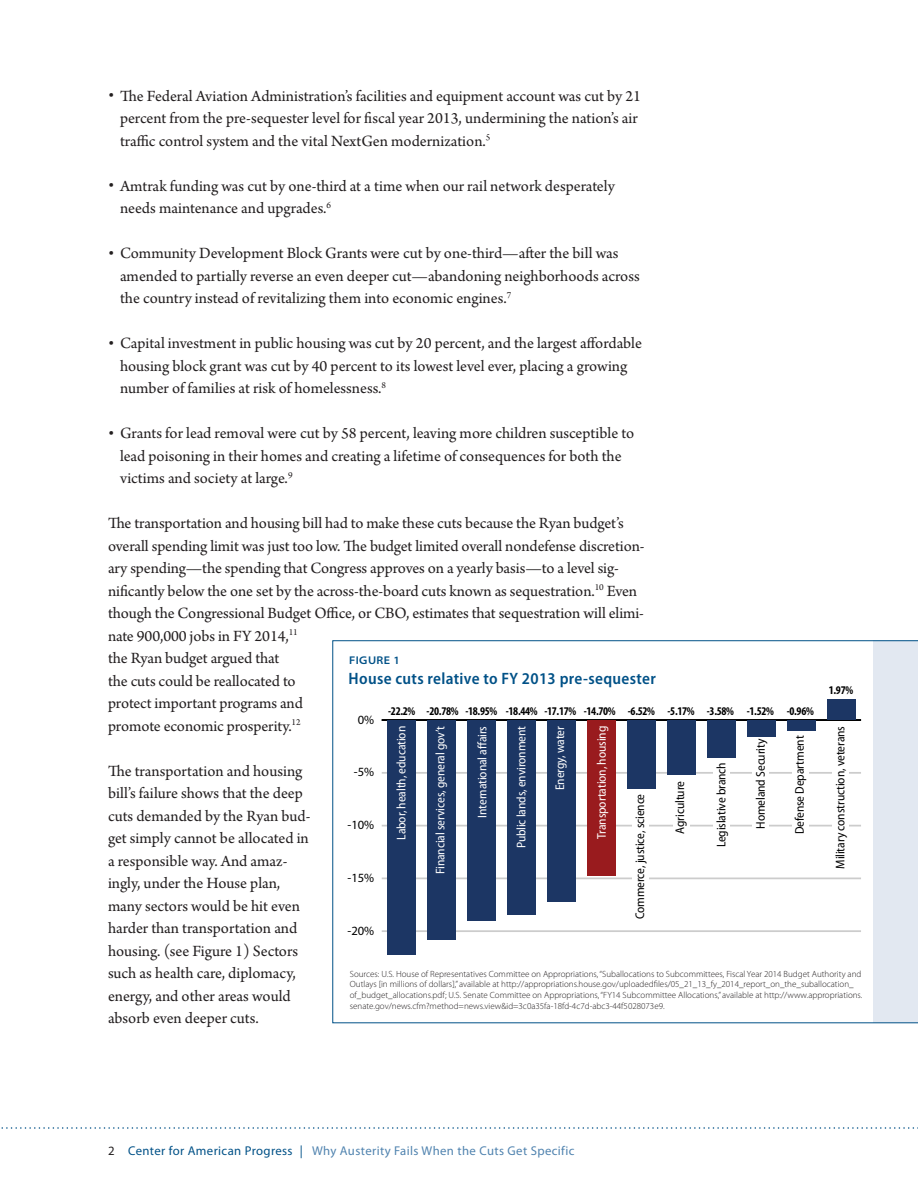
<style>
.page{position:relative;width:918px;height:1188px;background:#fff}
.page>*{position:absolute;margin:0;border:0;box-sizing:border-box;transform-origin:0 0}
.Body{font:16.5px/22.5px "Arno Pro";letter-spacing:-.005em;color:#231f20}
.Graphic_Title{font:600 semi-condensed 16.5px "Myriad Pro";letter-spacing:.02em;color:#005187}
.t1{font:12.75px "Myriad Pro";letter-spacing:.03em;color:#5083af}
.t2{font:semi-condensed 12.6px "Myriad Pro";letter-spacing:-.01em;color:#fff}
.t3{font:semi-condensed 12.6px "Myriad Pro";letter-spacing:-.01em;color:#000}
.t4{font:12.6px "Myriad Pro";color:#000}
.t5{font:700 condensed 11.85px "Myriad Pro";letter-spacing:-.025em;color:#000}
.Figure_Kicker{font:600 semi-expanded 11.25px "Myriad Pro";letter-spacing:.04em;color:#005187}
.Source{font:300 9px/10.8px "Myriad Pro";color:#231f20}
.s1{color:#231f20}
.s2{color:#005187}
</style>
<div class="page">
<svg style="left:1px;top:1127px;width:917px;height:2px"></svg>
<svg style="left:333px;top:641px;width:585px;height:382px"></svg>
<hr style="left:382px;top:930px;width:479px;height:2px;background:#ccc">
<hr style="left:382px;top:878px;width:479px;height:1px;background:#ccc">
<hr style="left:382px;top:825px;width:479px;height:1px;background:#ccc">
<hr style="left:382px;top:772px;width:479px;height:2px;background:#ccc">
<hr style="left:382px;top:719px;width:479px;height:2px;background:#000">
<div style="left:387px;top:720px;width:29px;height:234px;background:#1c3664"></div>
<div style="left:427px;top:720px;width:29px;height:219px;background:#1c3664"></div>
<div style="left:467px;top:720px;width:29px;height:200px;background:#1c3664"></div>
<div style="left:507px;top:720px;width:29px;height:195px;background:#1c3664"></div>
<div style="left:547px;top:720px;width:29px;height:181px;background:#1c3664"></div>
<div style="left:587px;top:720px;width:29px;height:155px;background:#991b1e"></div>
<div style="left:627px;top:720px;width:29px;height:69px;background:#1c3664"></div>
<div style="left:667px;top:720px;width:29px;height:55px;background:#1c3664"></div>
<div style="left:707px;top:720px;width:29px;height:38px;background:#1c3664"></div>
<div style="left:747px;top:720px;width:29px;height:16px;background:#1c3664"></div>
<div style="left:787px;top:720px;width:29px;height:10px;background:#1c3664"></div>
<div style="left:827px;top:699px;width:28px;height:21px;background:#1c3664"></div>
<div style="left:632px;top:821px;width:17px;height:64px;background:#fff"></div>
<div style="left:673px;top:819px;width:16px;height:13px;background:#fff"></div>
<div style="left:713px;top:766px;width:17px;height:66px;background:#fff"></div>
<div style="left:752px;top:766px;width:17px;height:68px;background:#fff"></div>
<div style="left:792px;top:766px;width:17px;height:66px;background:#fff"></div>
<div style="left:832px;top:766px;width:17px;height:65px;background:#fff"></div>
<p class="Body" style="left:120px;top:85px;width:523px;text-indent:-12px">• The Federal Aviation Administration’s facilities and equipment account was cut by 21 percent from the pre-sequester level for fiscal year 2013, undermining the nation’s air traffic control system and the vital NextGen modernization.<sup>5</sup></p>
<p class="Body" style="left:120px;top:175px;width:496px;text-indent:-12px">• Amtrak funding was cut by one-third at a time when our rail network desperately needs maintenance and upgrades.<sup>6</sup></p>
<p class="Body" style="left:120px;top:243px;width:521px;text-indent:-12px">• Community Development Block Grants were cut by one-third—after the bill was amended to partially reverse an even deeper cut—abandoning neighborhoods across the country instead of revitalizing them into economic engines.<sup>7</sup></p>
<p class="Body" style="left:120px;top:333px;width:524px;text-indent:-12px">• Capital investment in public housing was cut by 20 percent, and the largest affordable housing block grant was cut by 40 percent to its lowest level ever, placing a growing number of families at risk of homelessness.<sup>8</sup></p>
<p class="Body" style="left:120px;top:423px;width:516px;text-indent:-12px">• Grants for lead removal were cut by 58 percent, leaving more children susceptible to lead poisoning in their homes and creating a lifetime of consequences for both the victims and society at large.<sup>9</sup></p>
<p class="Body" style="left:108px;top:513px;width:538px">The transportation and housing bill had to make these cuts because the Ryan budget’s overall spending limit was just too low. The budget limited overall nondefense discretion&shy;ary spending—the spending that Congress approves on a yearly basis—to a level sig&shy;nificantly below the one set by the across-the-board cuts known as sequestration.<sup>10</sup> Even though the Congressional Budget Office, or CBO, estimates that sequestration will elimi&shy;nate 900,000 jobs in FY 2014,<sup>11<br></sup>the Ryan budget argued that<br>the cuts could be reallocated to<br>protect important programs and<br>promote economic prosperity.<sup>12</sup></p>
<p class="Body" style="left:108px;top:760px;width:204px">The transportation and housing bill’s failure shows that the deep cuts demanded by the Ryan bud&shy;get simply cannot be allocated in a responsible way. And amaz&shy;ingly, under the House plan, many sectors would be hit even harder than transportation and housing. (see Figure 1) Sectors such as health care, diplomacy, energy, and other areas would absorb even deeper cuts.</p>
<p class="Figure_Kicker" style="left:349px;top:654px;width:52px">FIGURE 1</p>
<p class="Graphic_Title" style="left:349px;top:669px;width:309px">House cuts relative to FY 2013 pre-sequester</p>
<p class="t5" style="left:829px;top:683px;width:26px">1.97%</p>
<p class="t5" style="left:388px;top:703px;width:29px">-22.2%</p>
<p class="t2" style="left:394px;top:840px;width:115px;rotate:-90deg">Labor, health, education</p>
<p class="t5" style="left:427px;top:703px;width:389px">-20.78% -18.95% -18.44% -17.17% -14.70% -6.52% -5.17% -3.58% -1.52% -0.96%</p>
<p class="t4" style="left:358px;top:712px;width:18px">0%</p>
<p class="t2" style="left:433px;top:874px;width:150px;rotate:-90deg">Financial services, general gov’t</p>
<p class="t2" style="left:475px;top:818px;width:93px;rotate:-90deg">International affairs</p>
<p class="t2" style="left:514px;top:848px;width:124px;rotate:-90deg">Public lands, environment</p>
<p class="t2" style="left:553px;top:790px;width:66px;rotate:-90deg">Energy, water</p>
<p class="t2" style="left:595px;top:839px;width:114px;rotate:-90deg">Transportation, housing</p>
<p class="t3" style="left:754px;top:829px;width:92px;rotate:-90deg">Homeland Security</p>
<p class="t3" style="left:793px;top:834px;width:100px;rotate:-90deg">Defense Department</p>
<p class="t3" style="left:833px;top:869px;width:144px;rotate:-90deg">Military construction, veterans</p>
<p class="t3" style="left:714px;top:847px;width:87px;rotate:-90deg">Legislative branch</p>
<p class="t4" style="left:354px;top:764px;width:22px">-5%</p>
<p class="t3" style="left:673px;top:834px;width:54px;rotate:-90deg">Agriculture</p>
<p class="t3" style="left:633px;top:919px;width:127px;rotate:-90deg">Commerce, justice, science</p>
<p class="t4" style="left:347px;top:817px;width:28px">-10%</p>
<p class="t4" style="left:347px;top:870px;width:28px">-15%</p>
<p class="t4" style="left:347px;top:923px;width:28px">-20%</p>
<p class="Source" style="left:350px;top:968px;width:514px">Sources: U.S. House of Representatives Committee on Appropriations, “Suballocations to Subcommittees, Fiscal Year 2014 Budget Authority and Outlays [in millions of dollars],” available at http://appropriations.house.gov/uploadedfiles/05_21_13_fy_2014_report_on_the_suballocation_ of_budget_allocations.pdf; U.S. Senate Committee on Appropriations, “FY14 Subcommittee Allocations,” available at http://www.appropriations. senate.gov/news.cfm?method=news.view&amp;id=3c0a35fa-18fd-4c7d-abc3-44f5028073e9.</p>
<p class="t1" style="left:108px;top:1143px;width:468px"><span class="s1">2</span> <span class="s2">Center for American Progress |</span> Why Austerity Fails When the Cuts Get Specific</p>
</div>
